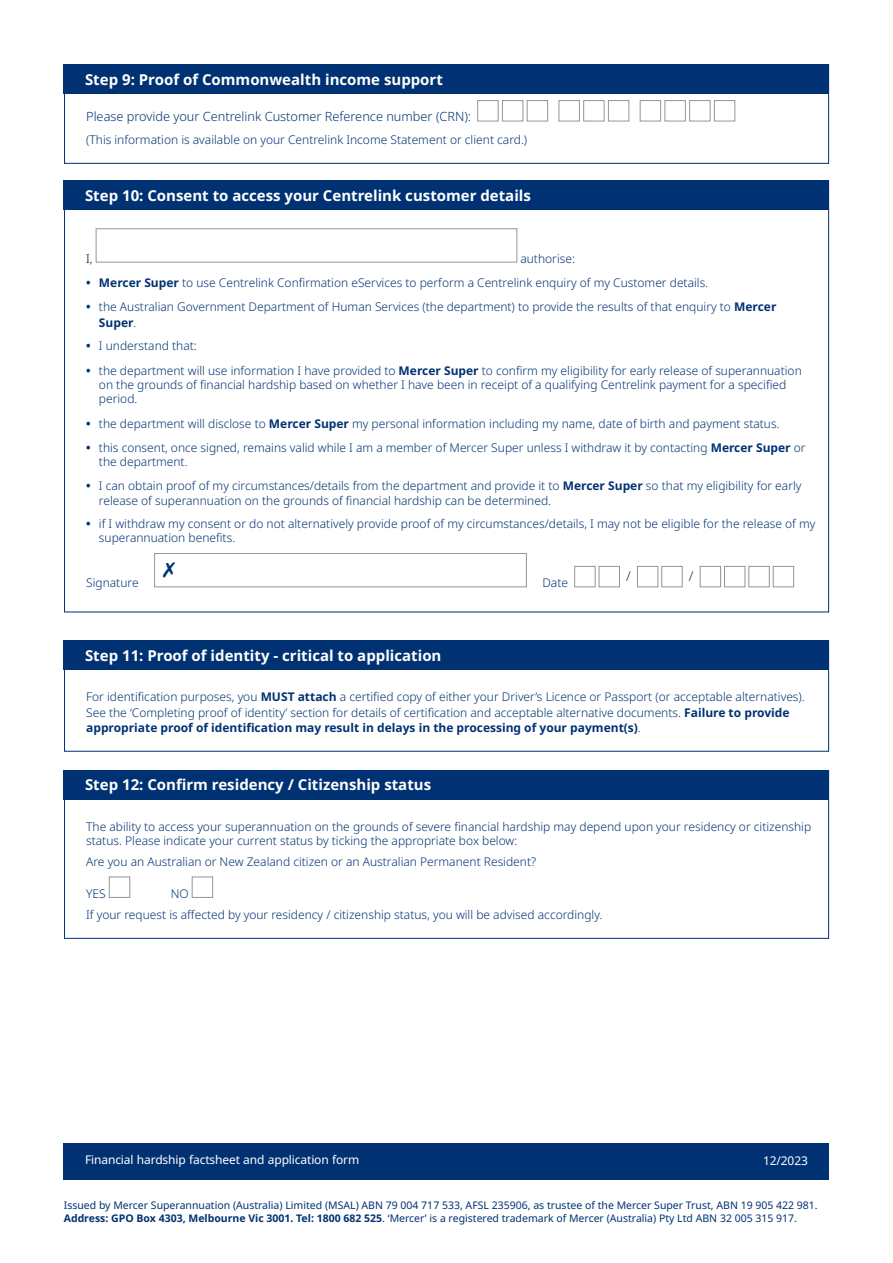
<style>
.page{position:relative;width:893px;height:1263px;background:#fff}
.page>*{position:absolute;margin:0;border:0;box-sizing:border-box;transform-origin:0 0}
.t1{font:700 15px "Noto Sans";color:#fff}
.t2{font:300 13.5px "Noto Sans";color:#003273}
.t3{font:300 12.75px "Noto Sans";color:#003273}
.t4{font:300 12px/14.4px "Noto Sans";color:#003273}
.t5{font:12px "Noto Sans";letter-spacing:-.01em;color:#fff}
.t6{font:300 12px "Noto Sans";color:#000}
.t7{font:10.5px/12.6px "Noto Sans";color:#003273}
.s1{color:#003273}
.s2{font-weight:700}
</style>
<div class="page">
<div style="left:64px;top:1143px;width:765px;height:36px;background:#003273"></div>
<div style="left:477px;top:100px;width:22px;height:21px;background:#fff;border:1px solid #939598"></div>
<div style="left:502px;top:100px;width:21px;height:21px;background:#fff;border:1px solid #939598"></div>
<div style="left:527px;top:100px;width:21px;height:21px;background:#fff;border:1px solid #939598"></div>
<div style="left:559px;top:100px;width:21px;height:21px;background:#fff;border:1px solid #939598"></div>
<div style="left:583px;top:100px;width:21px;height:21px;background:#fff;border:1px solid #939598"></div>
<div style="left:608px;top:100px;width:21px;height:21px;background:#fff;border:1px solid #939598"></div>
<div style="left:640px;top:100px;width:21px;height:21px;background:#fff;border:1px solid #939598"></div>
<div style="left:664px;top:100px;width:22px;height:21px;background:#fff;border:1px solid #939598"></div>
<div style="left:689px;top:100px;width:21px;height:21px;background:#fff;border:1px solid #939598"></div>
<div style="left:714px;top:100px;width:21px;height:21px;background:#fff;border:1px solid #939598"></div>
<div style="left:64px;top:64px;width:765px;height:100px;border:1px solid #003273"></div>
<div style="left:96px;top:228px;width:421px;height:34px;background:#fff;border:1px solid #939598"></div>
<div style="left:154px;top:553px;width:373px;height:34px;border:1px solid #939598"></div>
<div style="left:574px;top:566px;width:21px;height:21px;background:#fff;border:1px solid #939598"></div>
<div style="left:599px;top:566px;width:21px;height:21px;background:#fff;border:1px solid #939598"></div>
<div style="left:637px;top:566px;width:21px;height:21px;background:#fff;border:1px solid #939598"></div>
<div style="left:661px;top:566px;width:22px;height:21px;background:#fff;border:1px solid #939598"></div>
<div style="left:700px;top:566px;width:21px;height:21px;background:#fff;border:1px solid #939598"></div>
<div style="left:724px;top:566px;width:21px;height:21px;background:#fff;border:1px solid #939598"></div>
<div style="left:748px;top:566px;width:22px;height:21px;background:#fff;border:1px solid #939598"></div>
<div style="left:773px;top:566px;width:21px;height:21px;background:#fff;border:1px solid #939598"></div>
<div style="left:109px;top:876px;width:21px;height:22px;background:#fff;border:1px solid #939598"></div>
<div style="left:192px;top:876px;width:21px;height:22px;background:#fff;border:1px solid #939598"></div>
<div style="left:64px;top:64px;width:765px;height:30px;background:#003273"></div>
<div style="left:64px;top:180px;width:765px;height:30px;background:#003273"></div>
<div style="left:64px;top:640px;width:765px;height:30px;background:#003273"></div>
<div style="left:64px;top:770px;width:765px;height:29px;background:#003273"></div>
<p class="t1" style="left:85px;top:69px;width:359px">Step 9: Proof of Commonwealth income support</p>
<p class="t3" style="left:86px;top:108px;width:386px">Please provide your Centrelink Customer Reference number (CRN):</p>
<p class="t4" style="left:86px;top:133px;width:443px">(This information is available on your Centrelink Income Statement or client card.)</p>
<p class="t1" style="left:85px;top:185px;width:447px">Step 10: Consent to access your Centrelink customer details</p>
<p class="t6" style="left:86px;top:250px;width:8px">I<span class="s1">,</span></p>
<p class="t4" style="left:520px;top:251px;width:56px">authorise:</p>
<p class="t4" style="left:86px;top:275px;width:624px"><span class="s2">• Mercer Super</span> to use Centrelink Confirmation eServices to perform a Centrelink enquiry of my Customer details.</p>
<p class="t4" style="left:99px;top:299px;width:679px;line-height:15.8px;text-indent:-13px"><span class="s2">•</span> the Australian Government Department of Human Services (the department) to provide the results of that enquiry to <span class="s2">Mercer<br>Super</span>.</p>
<p class="t4" style="left:86px;top:339px;width:112px"><span class="s2">•</span> I understand that:</p>
<p class="t4" style="left:99px;top:363px;width:704px;text-indent:-13px"><span class="s2">•</span> the department will use information I have provided to <span class="s2">Mercer Super</span> to confirm my eligibility for early release of superannuation on the grounds of financial hardship based on whether I have been in receipt of a qualifying Centrelink payment for a specified period.</p>
<p class="t4" style="left:86px;top:416px;width:695px"><span class="s2">•</span> the department will disclose to <span class="s2">Mercer Super</span> my personal information including my name, date of birth and payment status.</p>
<p class="t4" style="left:99px;top:441px;width:708px;text-indent:-13px"><span class="s2">•</span> this consent, once signed, remains valid while I am a member of Mercer Super unless I withdraw it by contacting <span class="s2">Mercer Super</span> or the department.</p>
<p class="t4" style="left:99px;top:479px;width:704px;text-indent:-13px"><span class="s2">•</span> I can obtain proof of my circumstances/details from the department and provide it to <span class="s2">Mercer Super</span> so that my eligibility for early release of superannuation on the grounds of financial hardship can be determined.</p>
<p class="t4" style="left:99px;top:516px;width:718px;text-indent:-13px"><span class="s2">•</span> if I withdraw my consent or do not alternatively provide proof of my circumstances/details, I may not be eligible for the release of my superannuation benefits.</p>
<p class="t4" style="left:86px;top:576px;width:54px">Signature</p>
<p class="t4" style="left:542px;top:576px;width:27px">Date</p>
<p class="t2" style="left:626px;top:566px;width:6px">/</p>
<p class="t2" style="left:689px;top:566px;width:6px">/</p>
<p class="t1" style="left:85px;top:645px;width:358px">Step 11: Proof of identity - critical to application</p>
<p class="t4" style="left:86px;top:689px;width:720px;line-height:15.8px">For identification purposes, you <span class="s2">MUST attach</span> a certified copy of either your Driver’s Licence or Passport (or acceptable alternatives).<br>See the ‘Completing proof of identity’ section for details of certification and acceptable alternative documents. <span class="s2">Failure to provide appropriate proof of identification may result in delays in the processing of your payment(s)</span>.</p>
<p class="t1" style="left:85px;top:774px;width:348px">Step 12: Confirm residency / Citizenship status</p>
<p class="t4" style="left:86px;top:819px;width:727px">The ability to access your superannuation on the grounds of severe financial hardship may depend upon your residency or citizenship status. Please indicate your current status by ticking the appropriate box below:</p>
<p class="t4" style="left:86px;top:854px;width:452px">Are you an Australian or New Zealand citizen or an Australian Permanent Resident?</p>
<p class="t4" style="left:86px;top:886px;width:21px">YES</p>
<p class="t4" style="left:86px;top:883px;width:518px;line-height:20.9px;text-indent:85px">NO<br>If your request is affected by your residency / citizenship status, you will be advised accordingly.</p>
<p class="t5" style="left:85px;top:1151px;width:276px">Financial hardship factsheet and application form</p>
<p class="t5" style="left:763px;top:1153px;width:46px">12/2023</p>
<p class="t7" style="left:64px;top:1199px;width:755px">Issued by Mercer Superannuation (Australia) Limited (MSAL) ABN 79 004 717 533, AFSL 235906, as trustee of the Mercer Super Trust, ABN 19 905 422 981.<br><span class="s2">Address: GPO Box 4303, Melbourne Vic 3001. Tel: 1800 682 525</span>. ‘Mercer’ is a registered trademark of Mercer (Australia) Pty Ltd ABN 32 005 315 917.</p>
</div>
